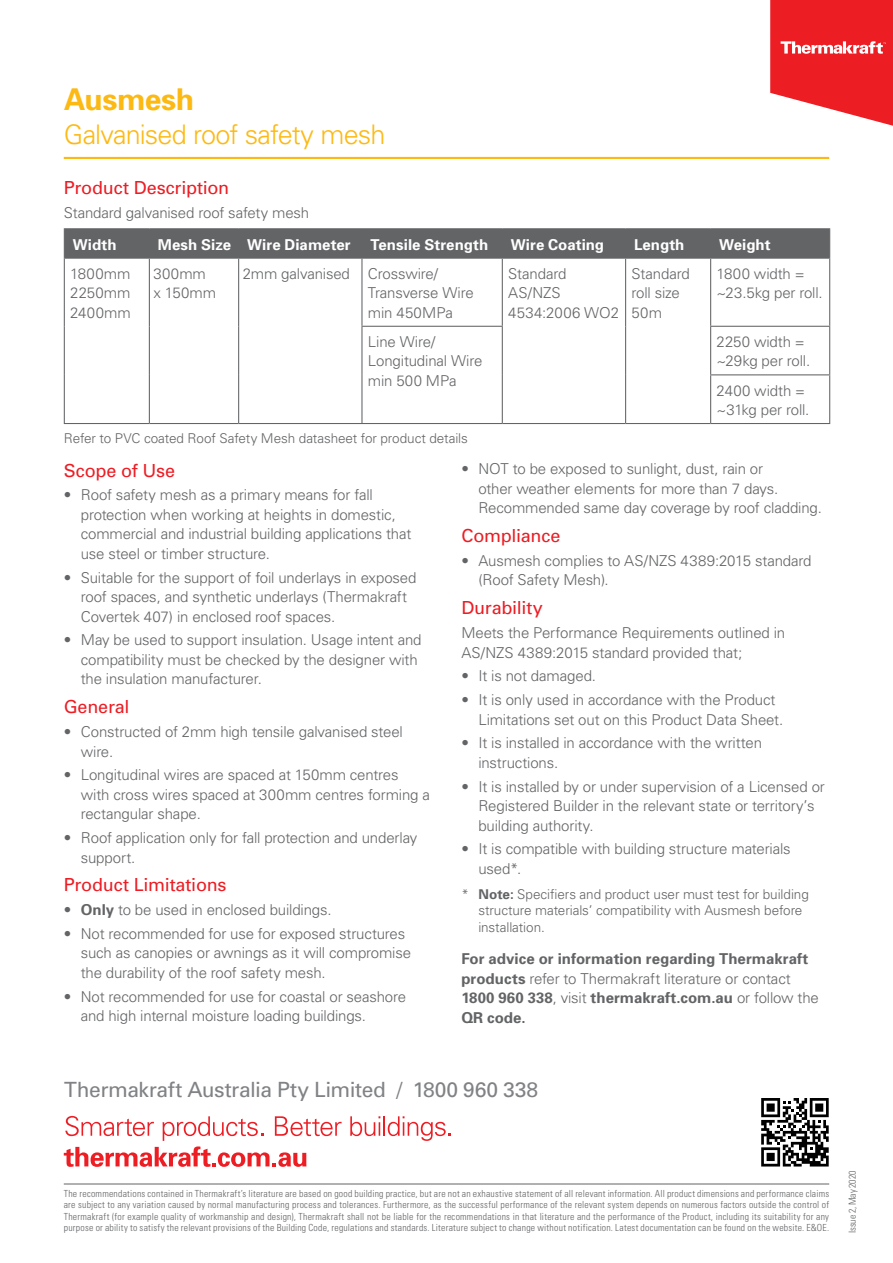
<style>
.page{position:relative;width:893px;height:1263px;background:#fff}
.page>*{position:absolute;margin:0;border:0;box-sizing:border-box;transform-origin:0 0}
.t1{font:700 30px "Univers";letter-spacing:-.015em;color:#fdb913}
.t2{font:300 27px "Univers";letter-spacing:-.035em;color:#fdb913}
.t3{font:21px "Univers";letter-spacing:-.02em;color:#808285}
.t4{font:18px "Univers";letter-spacing:-.01em;color:#ed1d24}
.t5{font:300 15px/19.5px "Univers";letter-spacing:-.01em;color:#636466}
.t6{font:700 15px/19.5px "Univers";color:#636466}
.t7{font:700 15px "Univers";letter-spacing:.005em;color:#fff}
.t8{font:300 15px/19.5px "Univers";letter-spacing:.01em;color:#636466}
.t9{font:300 13.5px/16.5px "Univers";letter-spacing:-.005em;color:#636466}
.t10{font:300 condensed 9.75px/11.2px "Univers";letter-spacing:.025em;color:#636466;text-align:justify}
.t11{font:300 condensed 9.75px "Univers";letter-spacing:-.005em;color:#636466}
.s1{font-weight:700}
.s2{font-weight:300}
</style>
<div class="page">
<svg style="left:770px;top:0;width:123px;height:126px"></svg>
<hr style="left:64px;top:157px;width:765px;height:2px;background:#fdb913">
<hr style="left:64px;top:228px;width:85px;height:1px;background:#636466">
<hr style="left:149px;top:228px;width:90px;height:1px;background:#636466">
<hr style="left:239px;top:228px;width:123px;height:1px;background:#636466">
<hr style="left:362px;top:228px;width:140px;height:1px;background:#636466">
<hr style="left:502px;top:228px;width:124px;height:1px;background:#636466">
<hr style="left:626px;top:228px;width:85px;height:1px;background:#636466">
<hr style="left:711px;top:228px;width:119px;height:1px;background:#636466">
<div style="left:64px;top:229px;width:766px;height:29px;background:#636466"></div>
<hr style="left:64px;top:258px;width:85px;height:1px;background:#636466">
<hr style="left:64px;top:259px;width:1px;height:67px;background:#636466">
<hr style="left:149px;top:258px;width:90px;height:1px;background:#636466">
<hr style="left:149px;top:259px;width:1px;height:67px;background:#636466">
<hr style="left:239px;top:258px;width:123px;height:1px;background:#636466">
<hr style="left:238px;top:259px;width:1px;height:67px;background:#636466">
<hr style="left:64px;top:326px;width:1px;height:49px;background:#636466">
<hr style="left:149px;top:326px;width:1px;height:49px;background:#636466">
<hr style="left:238px;top:326px;width:1px;height:49px;background:#636466">
<hr style="left:64px;top:375px;width:1px;height:48px;background:#636466">
<hr style="left:149px;top:375px;width:1px;height:48px;background:#636466">
<hr style="left:238px;top:375px;width:1px;height:48px;background:#636466">
<hr style="left:64px;top:423px;width:85px;height:1px;background:#636466">
<hr style="left:149px;top:423px;width:90px;height:1px;background:#636466">
<hr style="left:239px;top:423px;width:123px;height:1px;background:#636466">
<hr style="left:362px;top:258px;width:140px;height:1px;background:#636466">
<hr style="left:361px;top:259px;width:1px;height:67px;background:#636466">
<hr style="left:502px;top:258px;width:124px;height:1px;background:#636466">
<hr style="left:502px;top:259px;width:1px;height:67px;background:#636466">
<hr style="left:626px;top:258px;width:85px;height:1px;background:#636466">
<hr style="left:625px;top:259px;width:1px;height:67px;background:#636466">
<hr style="left:625px;top:326px;width:1px;height:49px;background:#636466">
<hr style="left:625px;top:375px;width:1px;height:48px;background:#636466">
<hr style="left:502px;top:423px;width:124px;height:1px;background:#636466">
<hr style="left:626px;top:423px;width:85px;height:1px;background:#636466">
<hr style="left:711px;top:258px;width:119px;height:1px;background:#636466">
<hr style="left:710px;top:259px;width:1px;height:67px;background:#636466">
<hr style="left:829px;top:259px;width:1px;height:67px;background:#636466">
<hr style="left:361px;top:326px;width:142px;height:1px;background:#636466">
<hr style="left:361px;top:327px;width:1px;height:48px;background:#636466">
<hr style="left:502px;top:327px;width:1px;height:48px;background:#636466">
<hr style="left:361px;top:375px;width:1px;height:48px;background:#636466">
<hr style="left:502px;top:375px;width:1px;height:48px;background:#636466">
<hr style="left:362px;top:423px;width:140px;height:1px;background:#636466">
<hr style="left:710px;top:326px;width:120px;height:1px;background:#636466">
<hr style="left:710px;top:327px;width:1px;height:47px;background:#636466">
<hr style="left:829px;top:327px;width:1px;height:47px;background:#636466">
<hr style="left:710px;top:374px;width:120px;height:1px;background:#636466">
<hr style="left:710px;top:375px;width:1px;height:48px;background:#636466">
<hr style="left:829px;top:375px;width:1px;height:48px;background:#636466">
<hr style="left:711px;top:423px;width:119px;height:1px;background:#636466">
<hr style="left:64px;top:1183px;width:765px;height:1px;background:#636466">
<svg style="left:350px;top:1116px;width:101px;height:25px"></svg>
<svg style="left:64px;top:1116px;width:278px;height:51px"></svg>
<svg style="left:761px;top:1098px;width:68px;height:68px"></svg>
<h1 class="t1" style="left:64px;top:80px;width:132px">Ausmesh</h1>
<h2 class="t2" style="left:64px;top:118px;width:323px">Galvanised roof safety mesh</h2>
<p class="t4" style="left:64px;top:177px;width:167px">Product Description</p>
<p class="t5" style="left:64px;top:203px;width:247px">Standard galvanised roof safety mesh</p>
<p class="t7" style="left:73px;top:235px;width:45px">Width</p>
<p class="t7" style="left:158px;top:235px;width:194px">Mesh Size Wire Diameter</p>
<p class="t7" style="left:370px;top:235px;width:119px">Tensile Strength</p>
<p class="t7" style="left:511px;top:235px;width:95px">Wire Coating</p>
<p class="t7" style="left:634px;top:235px;width:52px">Length</p>
<p class="t7" style="left:719px;top:235px;width:53px">Weight</p>
<p class="t5" style="left:70px;top:263px;width:62px;text-align:justify">1800mm 2250mm 2400mm</p>
<p class="t8" style="left:154px;top:263px;width:64px">300mm x 150mm</p>
<p class="t5" style="left:368px;top:263px;width:107px;text-indent:-125px">2mm galvanised Crosswire/<br>Transverse Wire min 450MPa</p>
<p class="t5" style="left:508px;top:263px;width:112px">Standard<br>AS/NZS<br>4534:2006 WO2</p>
<p class="t5" style="left:632px;top:263px;width:60px">Standard roll size<br>50m</p>
<p class="t5" style="left:717px;top:263px;width:108px">1800 width = ~23.5kg per roll.</p>
<p class="t5" style="left:368px;top:331px;width:116px">Line Wire/<br>Longitudinal Wire min 500 MPa</p>
<p class="t5" style="left:717px;top:331px;width:95px">2250 width = ~29kg per roll.</p>
<p class="t5" style="left:717px;top:380px;width:94px">2400 width = ~31kg per roll.</p>
<p class="t9" style="left:64px;top:430px;width:406px">Refer to PVC coated Roof Safety Mesh datasheet for product details</p>
<p class="t4" style="left:64px;top:459px;width:113px">Scope of Use</p>
<p class="t5" style="left:81px;top:485px;width:332px;text-indent:-17px">• Roof safety mesh as a primary means for fall protection when working at heights in domestic, commercial and industrial building applications that use steel or timber structure.</p>
<p class="t5" style="left:81px;top:567px;width:337px;text-indent:-17px">• Suitable for the support of foil underlays in exposed roof spaces, and synthetic underlays (Thermakraft<br>Covertek 407) in enclosed roof spaces.</p>
<p class="t5" style="left:81px;top:630px;width:342px;text-indent:-17px">• May be used to support insulation. Usage intent and compatibility must be checked by the designer with the insulation manufacturer.</p>
<p class="t4" style="left:64px;top:696px;width:67px">General</p>
<p class="t5" style="left:81px;top:721px;width:324px;text-indent:-17px">• Constructed of 2mm high tensile galvanised steel wire.</p>
<p class="t5" style="left:81px;top:765px;width:351px;text-indent:-17px">• Longitudinal wires are spaced at 150mm centres with cross wires spaced at 300mm centres forming a rectangular shape.</p>
<p class="t5" style="left:81px;top:827px;width:338px;text-indent:-17px">• Roof application only for fall protection and underlay support.</p>
<p class="t4" style="left:64px;top:874px;width:164px">Product Limitations</p>
<p class="t5" style="left:64px;top:900px;width:269px">• <span class="s1">Only</span> to be used in enclosed buildings.</p>
<p class="t5" style="left:81px;top:923px;width:332px;text-indent:-17px">• Not recommended for use for exposed structures such as canopies or awnings as it will compromise the durability of the roof safety mesh.</p>
<p class="t5" style="left:81px;top:986px;width:327px;text-indent:-17px">• Not recommended for use for coastal or seashore and high internal moisture loading buildings.</p>
<p class="t5" style="left:478px;top:459px;width:345px;text-indent:-17px">• NOT to be exposed to sunlight, dust, rain or<br>other weather elements for more than 7 days.<br>Recommended same day coverage by roof cladding.</p>
<p class="t4" style="left:461px;top:524px;width:101px">Compliance</p>
<p class="t5" style="left:478px;top:550px;width:335px;text-indent:-17px">• Ausmesh complies to AS/NZS 4389:2015 standard (Roof Safety Mesh).</p>
<p class="t4" style="left:461px;top:597px;width:83px">Durability</p>
<p class="t5" style="left:461px;top:622px;width:325px">Meets the Performance Requirements outlined in<br>AS/NZS 4389:2015 standard provided that;</p>
<p class="t5" style="left:461px;top:666px;width:136px">• It is not damaged.</p>
<p class="t5" style="left:478px;top:689px;width:306px;text-indent:-17px">• It is only used in accordance with the Product<br>Limitations set out on this Product Data Sheet.</p>
<p class="t5" style="left:478px;top:733px;width:285px;text-indent:-17px">• It is installed in accordance with the written instructions.</p>
<p class="t5" style="left:478px;top:776px;width:348px;text-indent:-17px">• It is installed by or under supervision of a Licensed or<br>Registered Builder in the relevant state or territory’s building authority.</p>
<p class="t5" style="left:478px;top:839px;width:314px;text-indent:-17px">• It is compatible with building structure materials used*.</p>
<p class="t9" style="left:478px;top:885px;width:332px;text-indent:-17px">* <span class="s1">Note:</span> Specifiers and product user must test for building structure materials’ compatibility with Ausmesh before installation.</p>
<p class="t6" style="left:461px;top:948px;width:359px">For advice or information regarding Thermakraft products <span class="s2">refer to Thermakraft literature or contact </span>1800 960 338<span class="s2">, visit</span> thermakraft.com.au <span class="s2">or follow the </span>QR code.</p>
<h3 class="t3" style="left:64px;top:1076px;width:475px">Thermakraft Australia Pty Limited / 1800 960 338</h3>
<p class="t10" style="left:64px;top:1188px;width:767px">The recommendations contained in Thermakraft’s literature are based on good building practice, but are not an exhaustive statement of all relevant information. All product dimensions and performance claims are subject to any variation caused by normal manufacturing process and tolerances. Furthermore, as the successful performance of the relevant system depends on numerous factors outside the control of Thermakraft (for example quality of workmanship and design), Thermakraft shall not be liable for the recommendations in that literature and the performance of the Product, including its suitability for any purpose or ability to satisfy the relevant provisions of the Building Code, regulations and standards. Literature subject to change without notification. Latest documentation can be found on the website. E&amp;OE.</p>
<p class="t11" style="left:847px;top:1233px;width:64px;rotate:-90deg">Issue 2, May 2020</p>
</div>
